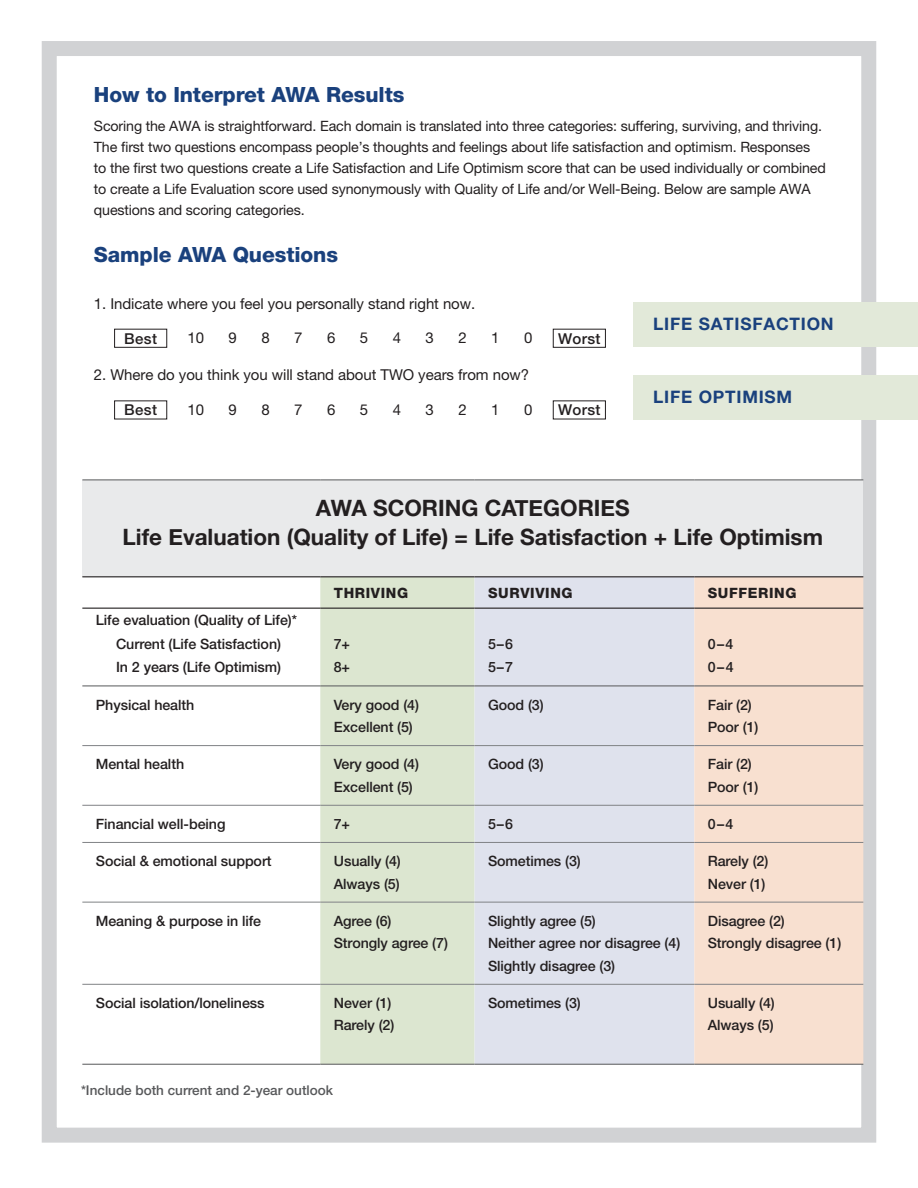
<style>
.page{position:relative;width:918px;height:1188px;background:#fff}
.page>*{position:absolute;margin:0;border:0;box-sizing:border-box;transform-origin:0 0}
.t1{font:700 22.5px/28.5px "Helvetica Neue";color:#231f20;text-align:center}
.t2{font:800 21px "Helvetica Neue LT Pro";letter-spacing:-.005em;color:#1a417d}
.t3{font:700 17.25px "Helvetica Neue LT Pro";letter-spacing:.045em;color:#1a417d}
.t4{font:15px "Helvetica Neue LT Pro";letter-spacing:-.005em;color:#231f20}
.t5{font:500 15px "Helvetica Neue LT Pro";letter-spacing:.025em;color:#231f20}
.t6{font:500 14.25px/22.5px "Helvetica Neue LT Pro";letter-spacing:-.005em;color:#231f20}
.t7{font:14.25px/21px "Helvetica Neue LT Pro";letter-spacing:-.01em;color:#231f20}
.t8{font:800 14.25px "Helvetica Neue LT Pro";letter-spacing:.045em;color:#231f20}
.t9{font:500 13.5px "Helvetica Neue LT Pro";color:#57585a}
</style>
<div class="page">
<div style="left:42px;top:41px;width:834px;height:1102px;border:15px solid #d1d2d4"></div>
<div style="left:82px;top:480px;width:781px;height:97px;background:#e9eaeb"></div>
<div style="left:320px;top:577px;width:155px;height:487px;background:#dce6d0"></div>
<div style="left:475px;top:577px;width:219px;height:487px;background:#dfe2ed"></div>
<div style="left:694px;top:577px;width:169px;height:487px;background:#f8e0d0"></div>
<hr style="left:82px;top:745px;width:238px;height:1px;background:#808285">
<hr style="left:320px;top:745px;width:155px;height:1px;background:#808285">
<hr style="left:475px;top:745px;width:219px;height:1px;background:#808285">
<hr style="left:694px;top:745px;width:169px;height:1px;background:#808285">
<hr style="left:82px;top:805px;width:238px;height:1px;background:#808285">
<hr style="left:320px;top:805px;width:155px;height:1px;background:#808285">
<hr style="left:475px;top:805px;width:219px;height:1px;background:#808285">
<hr style="left:694px;top:805px;width:169px;height:1px;background:#808285">
<hr style="left:82px;top:842px;width:238px;height:1px;background:#808285">
<hr style="left:320px;top:842px;width:155px;height:1px;background:#808285">
<hr style="left:475px;top:842px;width:219px;height:1px;background:#808285">
<hr style="left:694px;top:842px;width:169px;height:1px;background:#808285">
<hr style="left:82px;top:902px;width:238px;height:1px;background:#808285">
<hr style="left:320px;top:902px;width:155px;height:1px;background:#808285">
<hr style="left:475px;top:902px;width:219px;height:1px;background:#808285">
<hr style="left:694px;top:902px;width:169px;height:1px;background:#808285">
<hr style="left:82px;top:984px;width:238px;height:1px;background:#808285">
<hr style="left:320px;top:984px;width:155px;height:1px;background:#808285">
<hr style="left:475px;top:984px;width:219px;height:1px;background:#808285">
<hr style="left:694px;top:984px;width:169px;height:1px;background:#808285">
<hr style="left:82px;top:576px;width:238px;height:1px;background:#231f20">
<hr style="left:320px;top:576px;width:155px;height:1px;background:#231f20">
<hr style="left:475px;top:576px;width:219px;height:1px;background:#231f20">
<hr style="left:694px;top:576px;width:169px;height:1px;background:#231f20">
<hr style="left:82px;top:608px;width:238px;height:1px;background:#231f20">
<hr style="left:320px;top:608px;width:155px;height:1px;background:#231f20">
<hr style="left:475px;top:608px;width:219px;height:1px;background:#231f20">
<hr style="left:694px;top:608px;width:169px;height:1px;background:#231f20">
<hr style="left:82px;top:480px;width:238px;height:1px;background:#57585a">
<hr style="left:320px;top:480px;width:155px;height:1px;background:#57585a">
<hr style="left:475px;top:480px;width:219px;height:1px;background:#57585a">
<hr style="left:694px;top:480px;width:169px;height:1px;background:#57585a">
<hr style="left:82px;top:1064px;width:238px;height:1px;background:#57585a">
<hr style="left:320px;top:1064px;width:155px;height:1px;background:#57585a">
<hr style="left:475px;top:1064px;width:219px;height:1px;background:#57585a">
<hr style="left:694px;top:1064px;width:169px;height:1px;background:#57585a">
<hr style="left:82px;top:686px;width:238px;height:1px;background:#57585a">
<hr style="left:320px;top:686px;width:155px;height:1px;background:#57585a">
<hr style="left:475px;top:686px;width:219px;height:1px;background:#57585a">
<hr style="left:694px;top:686px;width:169px;height:1px;background:#57585a">
<div style="left:114px;top:329px;width:53px;height:19px;border:1px solid #231f20"></div>
<div style="left:553px;top:329px;width:53px;height:19px;border:1px solid #231f20"></div>
<div style="left:634px;top:302px;width:284px;height:45px;background:#e2e9d9"></div>
<div style="left:634px;top:376px;width:284px;height:44px;background:#e2e9d9"></div>
<h2 class="t2" style="left:94px;top:82px;width:312px">How to Interpret AWA Results</h2>
<p class="t7" style="left:94px;top:115px;width:733px">Scoring the AWA is straightforward. Each domain is translated into three categories: suffering, surviving, and thriving.<br>The first two questions encompass people’s thoughts and feelings about life satisfaction and optimism. Responses to the first two questions create a Life Satisfaction and Life Optimism score that can be used individually or combined to create a Life Evaluation score used synonymously with Quality of Life and/or Well-Being. Below are sample AWA questions and scoring categories.</p>
<h2 class="t2" style="left:94px;top:242px;width:246px">Sample AWA Questions</h2>
<p class="t4" style="left:94px;top:294px;width:383px">1. Indicate where you feel you personally stand right now.</p>
<p class="t5" style="left:124px;top:329px;width:34px">Best</p>
<p class="t4" style="left:188px;top:329px;width:18px">10</p>
<p class="t4" style="left:229px;top:329px;width:10px">9</p>
<p class="t4" style="left:261px;top:329px;width:10px">8</p>
<p class="t4" style="left:294px;top:329px;width:10px">7</p>
<p class="t4" style="left:327px;top:329px;width:10px">6</p>
<p class="t4" style="left:360px;top:329px;width:10px">5</p>
<p class="t4" style="left:393px;top:329px;width:10px">4</p>
<p class="t4" style="left:426px;top:329px;width:10px">3</p>
<p class="t4" style="left:458px;top:329px;width:10px">2</p>
<p class="t4" style="left:491px;top:329px;width:10px">1</p>
<p class="t4" style="left:524px;top:329px;width:10px">0</p>
<p class="t5" style="left:558px;top:329px;width:44px">Worst</p>
<p class="t4" style="left:94px;top:366px;width:437px">2. Where do you think you will stand about TWO years from now?</p>
<p class="t5" style="left:124px;top:401px;width:34px">Best</p>
<p class="t4" style="left:188px;top:401px;width:18px">10</p>
<p class="t4" style="left:229px;top:401px;width:10px">9</p>
<p class="t4" style="left:261px;top:401px;width:10px">8</p>
<p class="t4" style="left:294px;top:401px;width:10px">7</p>
<p class="t4" style="left:327px;top:401px;width:10px">6</p>
<p class="t4" style="left:360px;top:401px;width:10px">5</p>
<p class="t4" style="left:393px;top:401px;width:10px">4</p>
<p class="t4" style="left:426px;top:401px;width:10px">3</p>
<p class="t4" style="left:458px;top:401px;width:10px">2</p>
<p class="t4" style="left:491px;top:401px;width:10px">1</p>
<p class="t4" style="left:524px;top:401px;width:10px">0</p>
<p class="t5" style="left:558px;top:401px;width:44px">Worst</p>
<p class="t3" style="left:653px;top:313px;width:182px">LIFE SATISFACTION</p>
<p class="t3" style="left:653px;top:387px;width:140px">LIFE OPTIMISM</p>
<h1 class="t1" style="left:123px;top:494px;width:702px">AWA SCORING CATEGORIES<br>Life Evaluation (Quality of Life) = Life Satisfaction + Life Optimism</h1>
<p class="t8" style="left:334px;top:584px;width:76px">THRIVING</p>
<p class="t8" style="left:488px;top:584px;width:86px">SURVIVING</p>
<p class="t8" style="left:708px;top:584px;width:90px">SUFFERING</p>
<p class="t6" style="left:96px;top:608px;width:203px;line-height:23.7px;text-align:center">Life evaluation (Quality of Life)*<br>Current (Life Satisfaction)</p>
<p class="t6" style="left:334px;top:632px;width:18px">7+</p>
<p class="t6" style="left:488px;top:632px;width:26px">5–6</p>
<p class="t6" style="left:708px;top:632px;width:27px">0–4</p>
<p class="t6" style="left:116px;top:656px;width:167px">In 2 years (Life Optimism)</p>
<p class="t6" style="left:334px;top:656px;width:18px">8+</p>
<p class="t6" style="left:488px;top:656px;width:26px">5–7</p>
<p class="t6" style="left:708px;top:656px;width:28px">0–4</p>
<p class="t6" style="left:96px;top:693px;width:100px">Physical health</p>
<p class="t6" style="left:334px;top:693px;width:87px">Very good (4)<br>Excellent (5)</p>
<p class="t6" style="left:488px;top:693px;width:57px">Good (3)</p>
<p class="t6" style="left:708px;top:693px;width:52px">Fair (2)<br>Poor (1)</p>
<p class="t6" style="left:96px;top:753px;width:90px">Mental health</p>
<p class="t6" style="left:334px;top:753px;width:87px">Very good (4)<br>Excellent (5)</p>
<p class="t6" style="left:488px;top:753px;width:57px">Good (3)</p>
<p class="t6" style="left:708px;top:753px;width:52px">Fair (2)<br>Poor (1)</p>
<p class="t6" style="left:96px;top:812px;width:131px">Financial well-being</p>
<p class="t6" style="left:334px;top:812px;width:18px">7+</p>
<p class="t6" style="left:488px;top:812px;width:26px">5–6</p>
<p class="t6" style="left:708px;top:812px;width:27px">0–4</p>
<p class="t6" style="left:96px;top:850px;width:177px">Social &amp; emotional support</p>
<p class="t6" style="left:334px;top:850px;width:69px">Usually (4)<br>Always (5)</p>
<p class="t6" style="left:488px;top:850px;width:94px">Sometimes (3)</p>
<p class="t6" style="left:708px;top:850px;width:62px">Rarely (2)<br>Never (1)</p>
<p class="t6" style="left:96px;top:909px;width:167px">Meaning &amp; purpose in life</p>
<p class="t6" style="left:334px;top:909px;width:116px">Agree (6)<br>Strongly agree (7)</p>
<p class="t6" style="left:488px;top:909px;width:194px">Slightly agree (5)<br>Neither agree nor disagree (4)<br>Slightly disagree (3)</p>
<p class="t6" style="left:708px;top:909px;width:135px">Disagree (2)<br>Strongly disagree (1)</p>
<p class="t6" style="left:96px;top:992px;width:170px">Social isolation/loneliness</p>
<p class="t6" style="left:334px;top:992px;width:62px">Never (1)<br>Rarely (2)</p>
<p class="t6" style="left:488px;top:992px;width:94px">Sometimes (3)</p>
<p class="t6" style="left:708px;top:992px;width:69px">Usually (4)<br>Always (5)</p>
<p class="t9" style="left:81px;top:1083px;width:254px">*Include both current and 2-year outlook</p>
</div>
